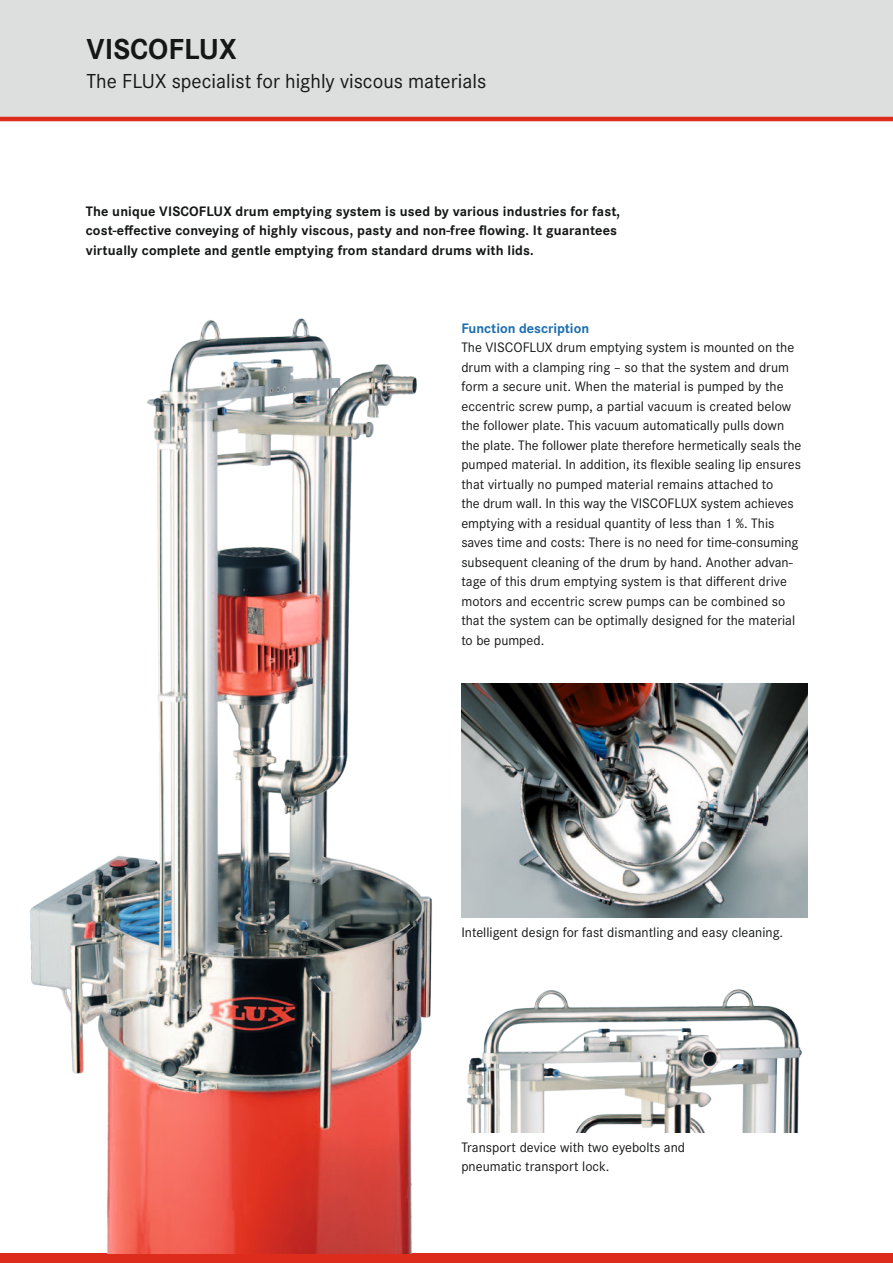
<style>
.page{position:relative;width:893px;height:1263px;background:#fff}
.page>*{position:absolute;margin:0;border:0;box-sizing:border-box;transform-origin:0 0}
.t1{font:700 30px "Corporate S";color:#151616}
.t2{font:21px "Corporate S";color:#151616}
.t3{font:14.25px/19.5px "Corporate S";color:#151616}
.t4{font:700 14.25px/19.5px "Corporate S";letter-spacing:.01em;color:#151616}
.t5{font:700 14.25px "Corporate S";color:#1c6eaf}
</style>
<div class="page">
<div style="left:0;top:0;width:893px;height:119px;background:#dddede"></div>
<hr style="left:0;top:117px;width:893px;height:4px;background:#dd2b1c">
<div style="left:0;top:1253px;width:893px;height:10px;background:#dd2b1c"></div>
<img style="left:30px;top:318px;width:402px;height:935px">
<img style="left:461px;top:684px;width:347px;height:234px">
<img style="left:466px;top:989px;width:336px;height:143px">
<h1 class="t1" style="left:86px;top:32px;width:152px">VISCOFLUX</h1>
<h2 class="t2" style="left:86px;top:69px;width:401px">The FLUX specialist for highly viscous materials</h2>
<p class="t4" style="left:86px;top:201px;width:536px">The unique VISCOFLUX drum emptying system is used by various industries for fast, cost-effective conveying of highly viscous, pasty and non-free flowing. It guarantees virtually complete and gentle emptying from standard drums with lids.</p>
<p class="t5" style="left:461px;top:320px;width:129px">Function description</p>
<p class="t3" style="left:461px;top:338px;width:341px">The VISCOFLUX drum emptying system is mounted on the drum with a clamping ring – so that the system and drum form a secure unit. When the material is pumped by the eccentric screw pump, a partial vacuum is created below the follower plate. This vacuum automatically pulls down the plate. The follower plate therefore hermetically seals the pumped material. In addition, its flexible sealing lip ensures that virtually no pumped material remains attached to<br>the drum wall. In this way the VISCOFLUX system achieves emptying with a residual quantity of less than 1 %. This saves time and costs: There is no need for time-consuming subsequent cleaning of the drum by hand. Another advan&shy;tage of this drum emptying system is that different drive motors and eccentric screw pumps can be combined so that the system can be optimally designed for the material to be pumped.</p>
<p class="t3" style="left:461px;top:923px;width:323px">Intelligent design for fast dismantling and easy cleaning.</p>
<p class="t3" style="left:461px;top:1137px;width:225px">Transport device with two eyebolts and pneumatic transport lock.</p>
</div>
